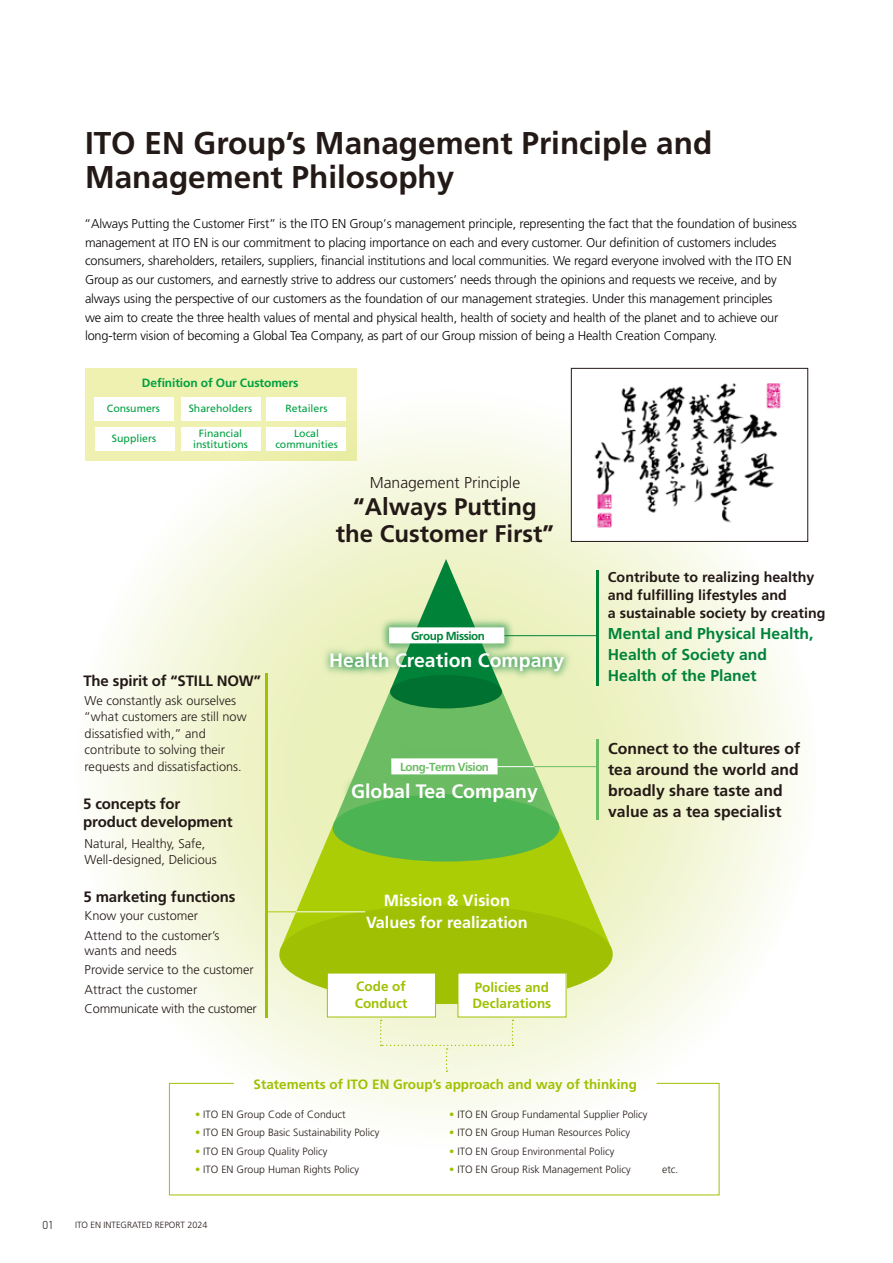
<style>
.page{position:relative;width:893px;height:1263px;background:#fff}
.page>*{position:absolute;margin:0;border:0;box-sizing:border-box;transform-origin:0 0}
.t1{font:700 31.5px/34.5px "Frutiger LT Std";color:#231916}
.t2{font:700 24px/27px "Frutiger LT Std";color:#231916;text-align:center}
.t3{font:700 19.35px "Frutiger LT Std";color:#fff}
.t4{font:700 16.2px/22.6px "Frutiger LT Std";color:#fff;text-align:center}
.t5{font:700 15.75px/21px "Frutiger LT Std";color:#231916}
.t6{font:700 15.75px/21px "Frutiger LT Std";color:#008239}
.t7{font:300 15.75px "Frutiger LT Std";color:#231916}
.t8{font:700 15px/18px "Frutiger LT Std";letter-spacing:-.01em;color:#231916}
.t9{font:700 14.25px/18px "Frutiger LT Std";color:#231916}
.t10{font:700 13.5px/16.5px "Frutiger LT Std";color:#a0c103}
.t11{font:300 12.75px/18.8px "Frutiger LT Std";letter-spacing:-.015em;color:#060202}
.t12{font:300 12.75px/16.5px "Frutiger LT Std";color:#231916}
.t13{font:700 12px "Frutiger LT Std";letter-spacing:-.01em;color:#00a041}
.t14{font:700 11.7px "Frutiger LT Std";letter-spacing:-.04em;color:#6cbc64}
.t15{font:700 11.7px "Frutiger LT Std";letter-spacing:-.04em;color:#008239}
.t16{font:300 11.7px "DIN2014";color:#231916}
.t17{font:300 10.5px "Frutiger LT Std";color:#231916}
.t18{font:10.5px/10.5px "Frutiger LT Std";color:#00a041;text-align:center}
.t19{font:300 9px "Frutiger LT Std";color:#231916}
.s1{color:#a0c103}
</style>
<div class="page">
<svg style="left:98px;top:390px;width:711px;height:692px"></svg>
<img style="left:116px;top:461px;width:662px;height:425px">
<img style="left:174px;top:412px;width:545px;height:154px">
<img style="left:186px;top:543px;width:517px;height:23px">
<img style="left:136px;top:566px;width:617px;height:451px">
<div style="left:391px;top:758px;width:107px;height:16px;background:#fff"></div>
<div style="left:333px;top:794px;width:226px;height:67px;background:#4db453;border-radius:50%"></div>
<div style="left:390px;top:675px;width:112px;height:33px;background:#007130;border-radius:50%"></div>
<div style="left:279px;top:905px;width:334px;height:99px;background:#a0c103;border-radius:50%"></div>
<hr style="left:296px;top:911px;width:69px;height:1px;background:#fff">
<hr style="left:266px;top:911px;width:30px;height:1px;background:#abcd05">
<div style="left:458px;top:973px;width:108px;height:44px;background:#fff"></div>
<div style="left:327px;top:973px;width:108px;height:44px;background:#fff"></div>
<svg style="left:168px;top:1082px;width:552px;height:114px"></svg>
<div style="left:380px;top:1020px;width:133px;height:52px;background:#f4f7dc"></div>
<div style="left:389px;top:627px;width:115px;height:16px;background:#fff"></div>
<hr style="left:596px;top:570px;width:2px;height:115px;background:#008239">
<hr style="left:596px;top:740px;width:2px;height:80px;background:#6cbc64">
<hr style="left:265px;top:673px;width:3px;height:344px;background:#a0c103">
<div style="left:85px;top:368px;width:271px;height:93px;background:#eef1b0"></div>
<div style="left:267px;top:397px;width:79px;height:24px;background:#fff"></div>
<div style="left:181px;top:397px;width:79px;height:24px;background:#fff"></div>
<div style="left:94px;top:397px;width:80px;height:24px;background:#fff"></div>
<div style="left:267px;top:427px;width:79px;height:24px;background:#fff"></div>
<div style="left:181px;top:427px;width:79px;height:24px;background:#fff"></div>
<div style="left:95px;top:427px;width:79px;height:24px;background:#fff"></div>
<div style="left:571px;top:368px;width:237px;height:173px;background:#fff"></div>
<img style="left:594px;top:383px;width:187px;height:145px">
<div style="left:571px;top:368px;width:237px;height:174px;border:1px solid #231916"></div>
<h1 class="t1" style="left:85px;top:126px;width:629px">ITO EN Group’s Management Principle and<br>Management Philosophy</h1>
<p class="t11" style="left:84px;top:214px;width:714px">“Always Putting the Customer First” is the ITO EN Group’s management principle, representing the fact that the foundation of business management at ITO EN is our commitment to placing importance on each and every customer. Our definition of customers includes consumers, shareholders, retailers, suppliers, financial institutions and local communities. We regard everyone involved with the ITO EN Group as our customers, and earnestly strive to address our customers’ needs through the opinions and requests we receive, and by always using the perspective of our customers as the foundation of our management strategies. Under this management principles<br>we aim to create the three health values of mental and physical health, health of society and health of the planet and to achieve our long-term vision of becoming a Global Tea Company, as part of our Group mission of being a Health Creation Company.</p>
<p class="t13" style="left:142px;top:376px;width:158px">Definition of Our Customers</p>
<p class="t18" style="left:107px;top:403px;width:55px">Consumers</p>
<p class="t18" style="left:189px;top:403px;width:65px">Shareholders</p>
<p class="t18" style="left:286px;top:403px;width:44px">Retailers</p>
<p class="t18" style="left:112px;top:433px;width:46px">Suppliers</p>
<p class="t18" style="left:193px;top:429px;width:56px">Financial institutions</p>
<p class="t18" style="left:275px;top:429px;width:64px">Local communities</p>
<p class="t8" style="left:83px;top:672px;width:179px">The spirit of “STILL NOW”</p>
<p class="t12" style="left:84px;top:692px;width:164px">We constantly ask ourselves “what customers are still now dissatisfied with,” and contribute to solving their requests and dissatisfactions.</p>
<p class="t8" style="left:83px;top:794px;width:151px">5 concepts for product development</p>
<p class="t12" style="left:85px;top:835px;width:134px">Natural, Healthy, Safe,<br>Well-designed, Delicious</p>
<p class="t8" style="left:84px;top:887px;width:154px">5 marketing functions</p>
<p class="t12" style="left:85px;top:906px;width:136px;line-height:19.5px">Know your customer<br>Attend to the customer’s</p>
<p class="t12" style="left:85px;top:941px;width:174px;line-height:19.5px">wants and needs<br>Provide service to the customer<br>Attract the customer<br>Communicate with the customer</p>
<p class="t7" style="left:370px;top:473px;width:152px">Management Principle</p>
<h2 class="t2" style="left:336px;top:493px;width:220px">“Always Putting the Customer First”</h2>
<p class="t15" style="left:411px;top:629px;width:76px">Group Mission</p>
<h3 class="t3" style="left:329px;top:649px;width:236px">Health Creation Company</h3>
<p class="t14" style="left:400px;top:760px;width:90px">Long-Term Vision</p>
<h3 class="t3" style="left:351px;top:779px;width:188px">Global Tea Company</h3>
<p class="t4" style="left:366px;top:889px;width:163px">Mission &amp; Vision<br>Values for realization</p>
<p class="t10" style="left:355px;top:978px;width:54px">Code of<br>Conduct</p>
<p class="t10" style="left:473px;top:979px;width:80px">Policies and<br>Declarations</p>
<p class="t9" style="left:608px;top:568px;width:219px">Contribute to realizing healthy and fulfilling lifestyles and<br>a sustainable society by creating</p>
<p class="t6" style="left:608px;top:623px;width:207px">Mental and Physical Health,<br>Health of Society and<br>Health of the Planet</p>
<p class="t5" style="left:608px;top:738px;width:194px">Connect to the cultures of tea around the world and broadly share taste and value as a tea specialist</p>
<p class="t10" style="left:254px;top:1076px;width:385px">Statements of ITO EN Group’s approach and way of thinking</p>
<p class="t17" style="left:195px;top:1108px;width:152px"><span class="s1">•</span> ITO EN Group Code of Conduct</p>
<p class="t17" style="left:195px;top:1127px;width:186px"><span class="s1">•</span> ITO EN Group Basic Sustainability Policy</p>
<p class="t17" style="left:195px;top:1145px;width:134px"><span class="s1">•</span> ITO EN Group Quality Policy</p>
<p class="t17" style="left:195px;top:1164px;width:165px"><span class="s1">•</span> ITO EN Group Human Rights Policy</p>
<p class="t17" style="left:449px;top:1108px;width:200px"><span class="s1">•</span> ITO EN Group Fundamental Supplier Policy</p>
<p class="t17" style="left:449px;top:1127px;width:182px"><span class="s1">•</span> ITO EN Group Human Resources Policy</p>
<p class="t17" style="left:449px;top:1145px;width:167px"><span class="s1">•</span> ITO EN Group Environmental Policy</p>
<p class="t17" style="left:449px;top:1164px;width:183px"><span class="s1">•</span> ITO EN Group Risk Management Policy</p>
<p class="t17" style="left:662px;top:1164px;width:18px">etc.</p>
<p class="t16" style="left:43px;top:1218px;width:13px">01</p>
<p class="t19" style="left:75px;top:1220px;width:134px">ITO EN INTEGRATED REPORT 2024</p>
</div>
